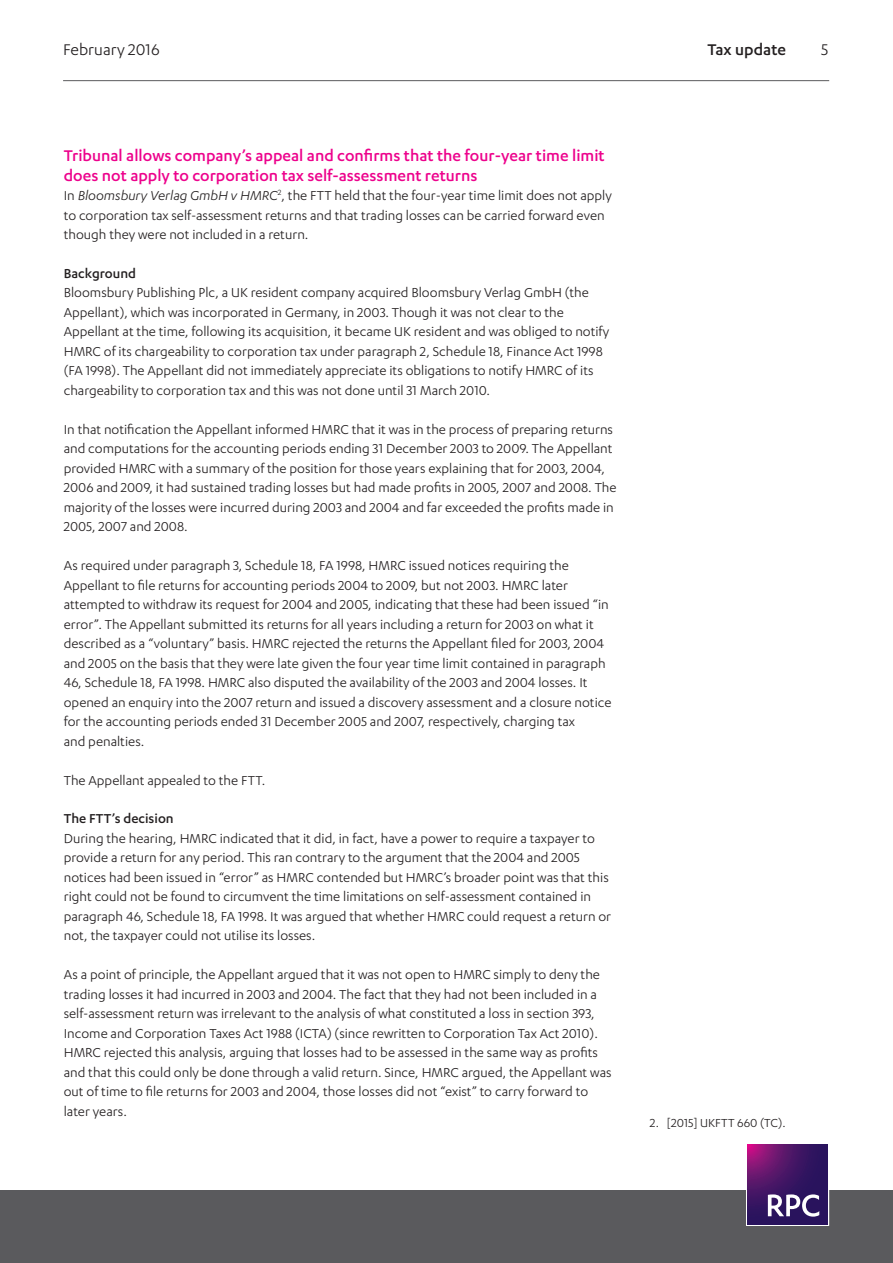
<style>
.page{position:relative;width:893px;height:1263px;background:#fff}
.page>*{position:absolute;margin:0;border:0;box-sizing:border-box;transform-origin:0 0}
.Heading_2__pink{font:500 18px/19.5px "Karbon";color:#ed028c}
.t1{font:18px "Karbon";color:#231f20}
.t2{font:500 18px "Karbon";color:#231f20}
.Body{font:15px/19.5px "Karbon";color:#231f20}
.Heading_3{font:500 15px "Karbon";color:#231f20}
.t3{font:13.5px "Karbon";color:#231f20}
.s1{font-style:italic}
</style>
<div class="page">
<hr style="left:63px;top:80px;width:766px;height:1px;background:#5a5a5d">
<div style="left:0;top:1191px;width:893px;height:72px;background:#5a5a5d"></div>
<div style="left:746px;top:1143px;width:83px;height:83px;border:1px solid #fff"></div>
<svg style="left:748px;top:1144px;width:80px;height:80px;background:#461565"></svg>
<svg style="left:768px;top:1194px;width:51px;height:22px"></svg>
<p class="t1" style="left:63px;top:39px;width:98px">February 2016</p>
<p class="t2" style="left:707px;top:39px;width:80px">Tax update</p>
<p class="t1" style="left:821px;top:39px;width:9px">5</p>
<p class="Heading_2__pink" style="left:64px;top:145px;width:542px">Tribunal allows company’s appeal and confirms that the four-year time limit does not apply to corporation tax self-assessment returns</p>
<p class="Body" style="left:64px;top:185px;width:550px">In <span class="s1">Bloomsbury Verlag GmbH v HMRC</span><sup>2</sup>, the FTT held that the four-year time limit does not apply to corporation tax self-assessment returns and that trading losses can be carried forward even though they were not included in a return.</p>
<p class="Heading_3" style="left:64px;top:265px;width:74px">Background</p>
<p class="Body" style="left:64px;top:283px;width:547px">Bloomsbury Publishing Plc, a UK resident company acquired Bloomsbury Verlag GmbH (the Appellant), which was incorporated in Germany, in 2003. Though it was not clear to the Appellant at the time, following its acquisition, it became UK resident and was obliged to notify HMRC of its chargeability to corporation tax under paragraph 2, Schedule 18, Finance Act 1998 (FA 1998). The Appellant did not immediately appreciate its obligations to notify HMRC of its chargeability to corporation tax and this was not done until 31 March 2010.</p>
<p class="Body" style="left:64px;top:419px;width:554px">In that notification the Appellant informed HMRC that it was in the process of preparing returns and computations for the accounting periods ending 31 December 2003 to 2009. The Appellant provided HMRC with a summary of the position for those years explaining that for 2003, 2004, 2006 and 2009, it had sustained trading losses but had made profits in 2005, 2007 and 2008. The majority of the losses were incurred during 2003 and 2004 and far exceeded the profits made in 2005, 2007 and 2008.</p>
<p class="Body" style="left:64px;top:555px;width:549px">As required under paragraph 3, Schedule 18, FA 1998, HMRC issued notices requiring the Appellant to file returns for accounting periods 2004 to 2009, but not 2003. HMRC later attempted to withdraw its request for 2004 and 2005, indicating that these had been issued “in error”. The Appellant submitted its returns for all years including a return for 2003 on what it described as a “voluntary” basis. HMRC rejected the returns the Appellant filed for 2003, 2004 and 2005 on the basis that they were late given the four year time limit contained in paragraph 46, Schedule 18, FA 1998. HMRC also disputed the availability of the 2003 and 2004 losses. It opened an enquiry into the 2007 return and issued a discovery assessment and a closure notice for the accounting periods ended 31 December 2005 and 2007, respectively, charging tax<br>and penalties.</p>
<p class="Body" style="left:64px;top:770px;width:203px">The Appellant appealed to the FTT.</p>
<p class="Heading_3" style="left:64px;top:810px;width:111px">The FTT’s decision</p>
<p class="Body" style="left:64px;top:828px;width:549px">During the hearing, HMRC indicated that it did, in fact, have a power to require a taxpayer to provide a return for any period. This ran contrary to the argument that the 2004 and 2005 notices had been issued in “error” as HMRC contended but HMRC’s broader point was that this right could not be found to circumvent the time limitations on self-assessment contained in paragraph 46, Schedule 18, FA 1998. It was argued that whether HMRC could request a return or not, the taxpayer could not utilise its losses.</p>
<p class="Body" style="left:64px;top:964px;width:549px">As a point of principle, the Appellant argued that it was not open to HMRC simply to deny the trading losses it had incurred in 2003 and 2004. The fact that they had not been included in a self-assessment return was irrelevant to the analysis of what constituted a loss in section 393, Income and Corporation Taxes Act 1988 (ICTA) (since rewritten to Corporation Tax Act 2010).<br>HMRC rejected this analysis, arguing that losses had to be assessed in the same way as profits and that this could only be done through a valid return. Since, HMRC argued, the Appellant was out of time to file returns for 2003 and 2004, those losses did not “exist” to carry forward to later years.</p>
<p class="t3" style="left:650px;top:1115px;width:137px">2. [2015] UKFTT 660 (TC).</p>
</div>
